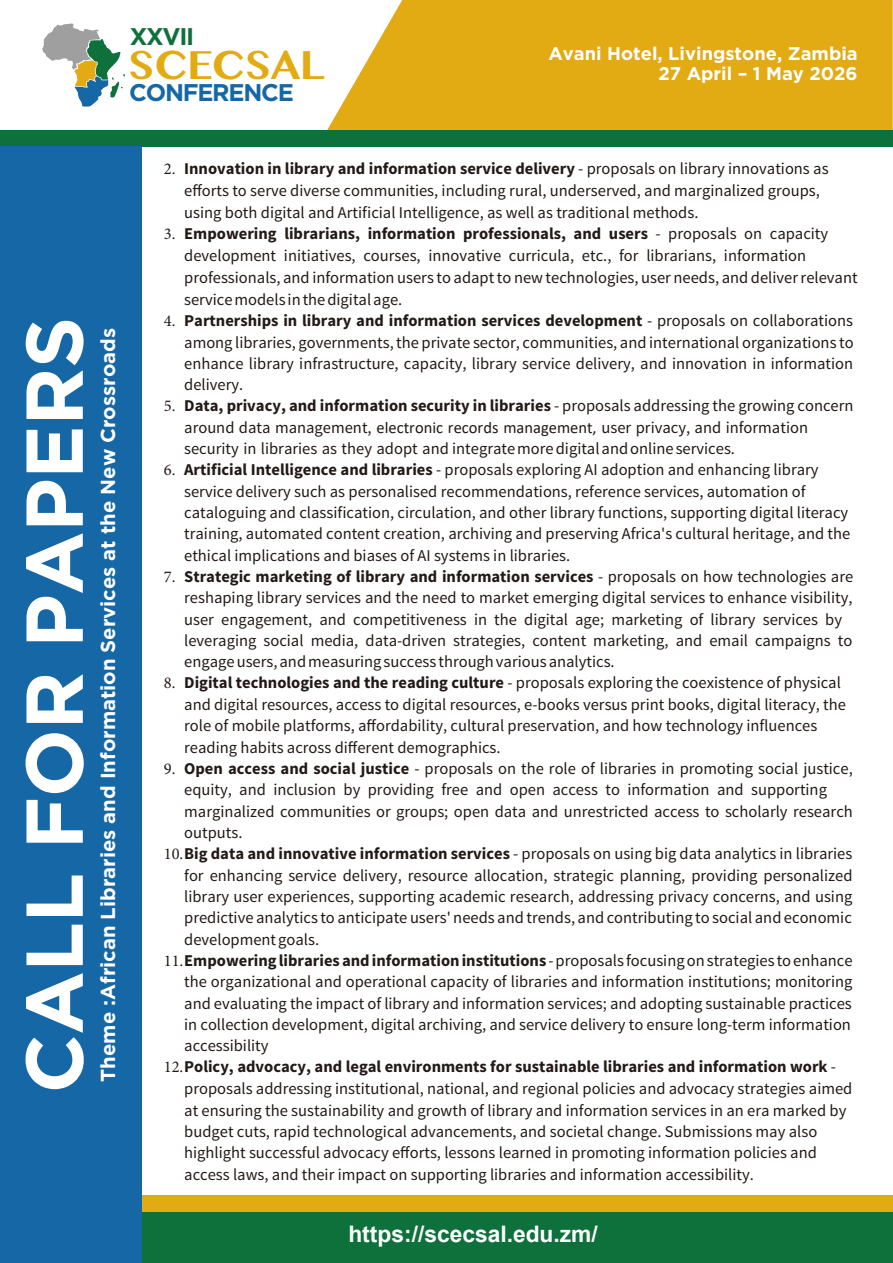
<style>
.page{position:relative;width:893px;height:1263px;background:#fff}
.page>*{position:absolute;margin:0;border:0;box-sizing:border-box;transform-origin:0 0}
.t1{font:700 80.4px "Gotham";letter-spacing:-.01em;color:#fff}
.t2{font:700 42px "Myanmar MN";letter-spacing:-.025em;color:#e2aa13}
.t3{font:700 24.15px "Gotham";letter-spacing:-.05em;color:#1567a5}
.t4{font:700 24.15px "Gotham";letter-spacing:-.05em;color:#0e713b}
.t5{font:700 22.8px "Arial";color:#fff}
.t6{font:700 20.25px "Gotham";color:#fff}
.t7{font:700 18.3px/19.8px "Gotham";color:#fff;text-align:right}
.t8{font:16.5px/21.5px "Source Sans Pro";color:#231916}
.t9{font:700 16.5px "Source Sans Pro";color:#231916}
.s1{font-family:"Minion Pro"}
.s2{font-weight:700}
.s3{font-family:"Calibri"}
.s4{font-family:"Minion Pro";font-weight:400}
.s5{font-weight:400}
</style>
<div class="page">
<div style="left:0;top:1209px;width:893px;height:54px;background:#0e713b"></div>
<div style="left:0;top:1195px;width:893px;height:17px;background:#e2aa13"></div>
<svg style="left:42px;top:24px;width:83px;height:83px"></svg>
<div style="left:327px;top:0;width:566px;height:130px;background:#e2aa13"></div>
<div style="left:0;top:130px;width:893px;height:17px;background:#0e713b"></div>
<div style="left:0;top:147px;width:141px;height:1116px;background:#1567a5"></div>
<h3 class="t4" style="left:130px;top:28px;width:66px">XXVII</h3>
<h2 class="t2" style="left:128px;top:40px;width:199px">SCECSAL</h2>
<h3 class="t3" style="left:129px;top:84px;width:166px">CONFERENCE</h3>
<p class="t7" style="left:548px;top:45px;width:311px">Avani Hotel, Livingstone, Zambia<br>27 April – 1 May 2026</p>
<h1 class="t1" style="left:24px;top:1093px;width:778px;rotate:-90deg">CALL FOR PAPERS</h1>
<p class="t6" style="left:101px;top:1082px;width:755px;rotate:-90deg">Theme :African Libraries and Information Services at the New Crossroads</p>
<p class="t8" style="left:184px;top:159px;width:646px;line-height:21.9px;text-indent:-20px"><span class="s1">2.</span> <span class="s2">Innovation in library and information service delivery</span> - proposals on library innovations as efforts to serve diverse communities, including rural, underserved, and marginalized groups, using both digital and Artificial Intelligence, as well as traditional methods.</p>
<p class="t8" style="left:184px;top:224px;width:675px;line-height:21.9px;text-indent:-20px"><span class="s1">3.</span> <span class="s2">Empowering librarians, information professionals, and users</span> - proposals on capacity development initiatives, courses, innovative curricula, etc., for librarians, information professionals, and information users to adapt to new technologies, user needs, and deliver relevant service models in the digital age.</p>
<p class="t8" style="left:184px;top:311px;width:671px;text-align:justify;text-indent:-20px"><span class="s1">4.</span> <span class="s2">Partnerships in library and information services development</span> - proposals on collaborations among libraries, governments, the private sector, communities, and international organizations to enhance library infrastructure, capacity, library service delivery, and innovation in information delivery.</p>
<p class="t8" style="left:184px;top:396px;width:671px;text-indent:-20px"><span class="s1">5.</span> <span class="s2">Data, privacy, and information security in libraries</span> - proposals addressing the growing concern around data management, <span class="s3">electronic records management,</span> user privacy, and information security in libraries as they adopt and integrate more digital and online services.</p>
<p class="t8" style="left:184px;top:460px;width:667px;text-indent:-20px"><span class="s1">6.</span> <span class="s2">Artificial Intelligence and libraries</span> - proposals exploring AI adoption and enhancing library service delivery such as personalised recommendations, reference services, automation of cataloguing and classification, circulation, and other library functions, supporting digital literacy training, automated content creation, archiving and preserving Africa's cultural heritage, and the ethical implications and biases of AI systems in libraries.</p>
<p class="t8" style="left:184px;top:567px;width:670px;text-indent:-20px"><span class="s1">7.</span> <span class="s2">Strategic marketing of library and information services</span> - proposals on how technologies are reshaping library services and the need to market emerging digital services to enhance visibility, user engagement, and competitiveness in the digital age; marketing of library services by leveraging social media, data-driven strategies, content marketing, and email campaigns to engage users, and measuring success through various analytics.</p>
<p class="t8" style="left:184px;top:673px;width:663px;text-indent:-20px"><span class="s1">8.</span> <span class="s2">Digital technologies and the reading culture</span> - proposals exploring the coexistence of physical and digital resources, access to digital resources, e-books versus print books, digital literacy, the role of mobile platforms, affordability, cultural preservation, and how technology influences reading habits across different demographics.</p>
<p class="t8" style="left:164px;top:759px;width:690px"><span class="s1">9.</span> <span class="s2">Open access and social justice</span> - proposals on the role of libraries in promoting social justice,</p>
<p class="t8" style="left:184px;top:780px;width:644px">equity, and inclusion by providing free and open access to information and supporting</p>
<p class="t8" style="left:184px;top:802px;width:670px">marginalized communities or groups; open data and unrestricted access to scholarly research</p>
<p class="t8" style="left:184px;top:823px;width:60px">outputs.</p>
<p class="t8" style="left:164px;top:844px;width:690px"><span class="s1">10.</span><span class="s2">Big data and innovative information services</span> - proposals on using big data analytics in libraries</p>
<p class="t8" style="left:184px;top:866px;width:670px">for enhancing service delivery, resource allocation, strategic planning, providing personalized</p>
<p class="t8" style="left:184px;top:887px;width:670px">library user experiences, supporting academic research, addressing privacy concerns, and using</p>
<p class="t8" style="left:184px;top:908px;width:669px">predictive analytics to anticipate users' needs and trends, and contributing to social and economic</p>
<p class="t8" style="left:184px;top:930px;width:136px">development goals.</p>
<p class="t9" style="left:164px;top:953px;width:690px"><span class="s4">11.</span>Empowering libraries and information institutions <span class="s5">- proposals focusing on strategies to enhance</span></p>
<p class="t8" style="left:184px;top:973px;width:670px">the organizational and operational capacity of libraries and information institutions; monitoring</p>
<p class="t8" style="left:184px;top:994px;width:669px">and evaluating the impact of library and information services; and adopting sustainable practices</p>
<p class="t8" style="left:184px;top:1015px;width:668px">in collection development, digital archiving, and service delivery to ensure long-term information</p>
<p class="t8" style="left:184px;top:1036px;width:86px">accessibility</p>
<p class="t9" style="left:164px;top:1060px;width:674px"><span class="s4">12.</span>Policy, advocacy, and legal environments for sustainable libraries and information work <span class="s5">-</span></p>
<p class="t8" style="left:184px;top:1079px;width:670px">proposals addressing institutional, national, and regional policies and advocacy strategies aimed</p>
<p class="t8" style="left:184px;top:1101px;width:664px">at ensuring the sustainability and growth of library and information services in an era marked by</p>
<p class="t8" style="left:184px;top:1122px;width:635px">budget cuts, rapid technological advancements, and societal change. Submissions may also</p>
<p class="t8" style="left:184px;top:1143px;width:634px">highlight successful advocacy efforts, lessons learned in promoting information policies and</p>
<p class="t8" style="left:184px;top:1165px;width:571px">access laws, and their impact on supporting libraries and information accessibility.</p>
<h3 class="t5" style="left:348px;top:1218px;width:251px">https://scecsal.edu.zm/</h3>
</div>
